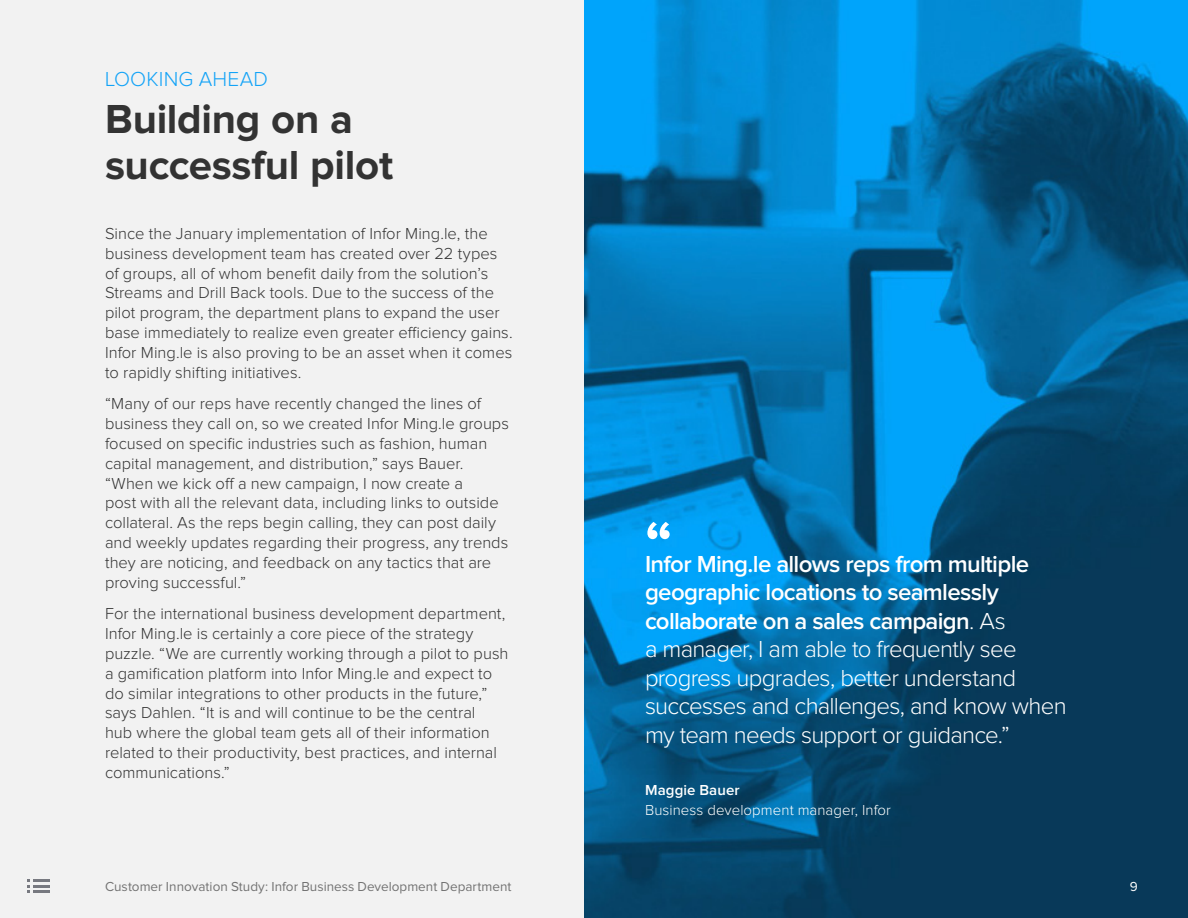
<style>
.page{position:relative;width:1188px;height:918px;background:#f2f2f2}
.page>*{position:absolute;margin:0;border:0;box-sizing:border-box;transform-origin:0 0}
.t1{font:700 60px "Proxima Nova";color:#fff}
.t2{font:700 42px/46.5px "Proxima Nova";letter-spacing:-.01em;color:#333}
.t3{font:300 24px/28.5px "Proxima Nova";letter-spacing:-.03em;color:#fff}
.t4{font:300 21px "Proxima Nova";letter-spacing:.005em;color:#13a3f7}
.t5{font:300 16.5px/19.8px "Proxima Nova";color:#333}
.t6{font:300 15px "Proxima Nova";letter-spacing:.005em;color:#fff}
.t7{font:600 15px "Proxima Nova";letter-spacing:.005em;color:#fff}
.t8{font:13.5px "Proxima Nova";color:#737373}
.t9{font:13.5px "Proxima Nova";color:#fff}
.s1{font-weight:600}
</style>
<div class="page">
<img style="left:585px;top:0;width:603px;height:918px">
<hr style="left:33px;top:890px;width:17px;height:3px;background:#777980">
<hr style="left:33px;top:885px;width:17px;height:3px;background:#777980">
<svg style="left:27px;top:879px;width:3px;height:14px"></svg>
<hr style="left:33px;top:879px;width:17px;height:3px;background:#777980">
<p class="t4" style="left:105px;top:70px;width:165px">LOOKING AHEAD</p>
<h2 class="t2" style="left:105px;top:98px;width:290px">Building on a successful pilot</h2>
<p class="t5" style="left:105px;top:224px;width:409px">Since the January implementation of Infor Ming.le, the business development team has created over 22 types of groups, all of whom benefit daily from the solution’s Streams and Drill Back tools. Due to the success of the pilot program, the department plans to expand the user base immediately to realize even greater efficiency gains.<br>Infor Ming.le is also proving to be an asset when it comes to rapidly shifting initiatives.</p>
<p class="t5" style="left:105px;top:395px;width:405px">“Many of our reps have recently changed the lines of business they call on, so we created Infor Ming.le groups focused on specific industries such as fashion, human capital management, and distribution,” says Bauer. “When we kick off a new campaign, I now create a<br>post with all the relevant data, including links to outside collateral. As the reps begin calling, they can post daily and weekly updates regarding their progress, any trends they are noticing, and feedback on any tactics that are proving successful.”</p>
<p class="t5" style="left:105px;top:605px;width:405px">For the international business development department, Infor Ming.le is certainly a core piece of the strategy puzzle. “We are currently working through a pilot to push a gamification platform into Infor Ming.le and expect to do similar integrations to other products in the future,” says Dahlen. “It is and will continue to be the central<br>hub where the global team gets all of their information related to their productivity, best practices, and internal communications.”</p>
<h1 class="t1" style="left:645px;top:515px;width:29px">“</h1>
<p class="t3" style="left:645px;top:551px;width:423px"><span class="s1">Infor Ming.le allows reps from multiple geographic locations to seamlessly collaborate on a sales campaign</span>. As<br>a manager, I am able to frequently see progress upgrades, better understand successes and challenges, and know when my team needs support or guidance.”</p>
<p class="t7" style="left:645px;top:783px;width:96px">Maggie Bauer</p>
<p class="t6" style="left:645px;top:803px;width:248px">Business development manager, Infor</p>
<p class="t8" style="left:105px;top:880px;width:408px">Customer Innovation Study: Infor Business Development Department</p>
<p class="t9" style="left:1130px;top:880px;width:9px">9</p>
</div>
